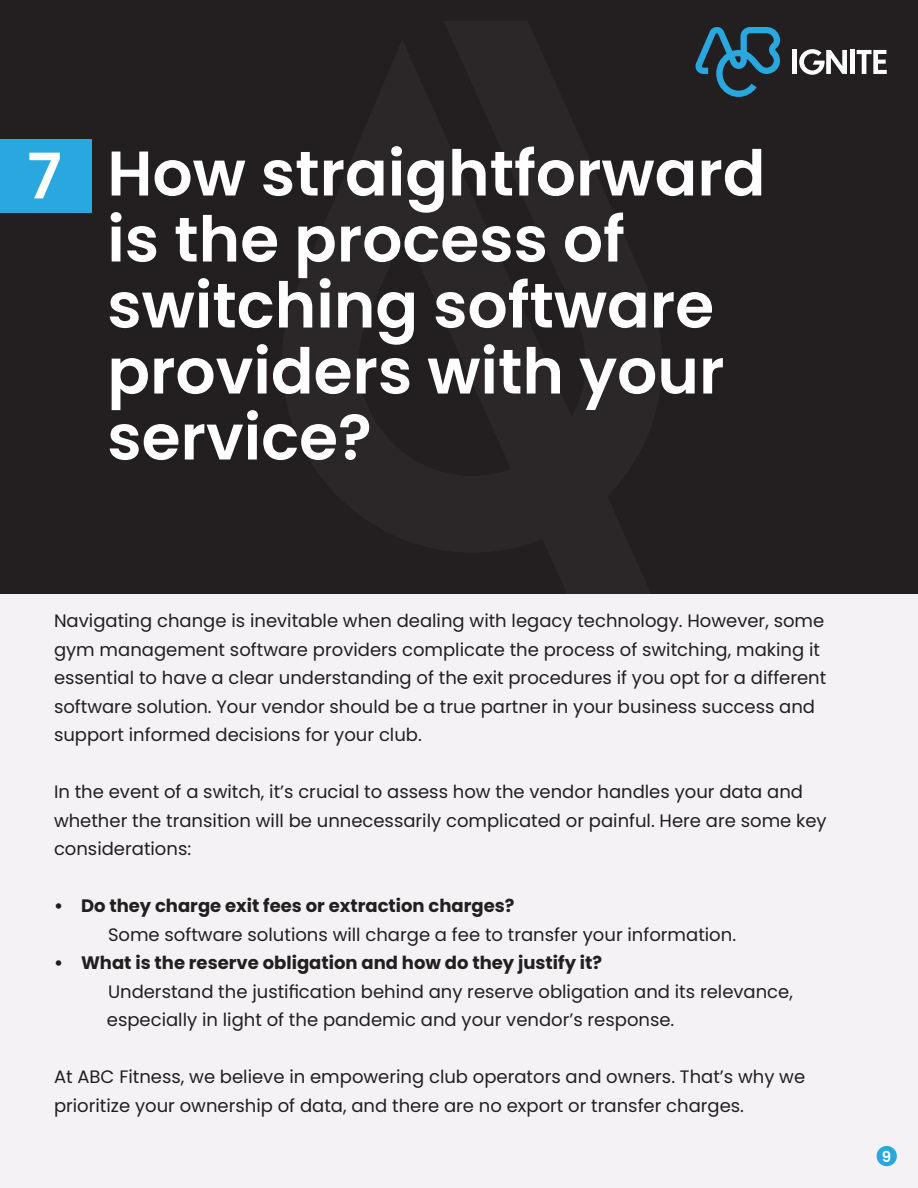
<style>
.page{position:relative;width:918px;height:1188px;background:#f5f2f5}
.page>*{position:absolute;margin:0;border:0;box-sizing:border-box;transform-origin:0 0}
.t1{font:600 63px/66px "Poppins";color:#fff}
.t2{font:18px/28.5px "Poppins";color:#211f1f}
.t3{font:700 18px "Poppins";color:#211f1f}
.t4{font:600 15px "Poppins";color:#fff}
</style>
<div class="page">
<div style="left:0;top:0;width:918px;height:594px;background:#231f20"></div>
<div style="left:877px;top:1146px;width:20px;height:20px;background:#29a8e0;border-radius:50%"></div>
<div style="left:792px;top:50px;width:5px;height:24px;background:#fff"></div>
<svg style="left:799px;top:49px;width:48px;height:26px"></svg>
<div style="left:850px;top:50px;width:5px;height:24px;background:#fff"></div>
<svg style="left:857px;top:50px;width:30px;height:24px"></svg>
<svg style="left:695px;top:27px;width:85px;height:70px"></svg>
<div style="left:0;top:139px;width:92px;height:73px;background:#29a8e0"></div>
<p class="t1" style="left:27px;top:144px;width:36px">7</p>
<p class="t1" style="left:107px;top:141px;width:660px">How straightforward is the process of switching software providers with your service?</p>
<p class="t2" style="left:54px;top:607px;width:774px">Navigating change is inevitable when dealing with legacy technology. However, some gym management software providers complicate the process of switching, making it essential to have a clear understanding of the exit procedures if you opt for a different software solution. Your vendor should be a true partner in your business success and</p>
<p class="t2" style="left:54px;top:721px;width:369px">support informed decisions for your club.</p>
<p class="t2" style="left:54px;top:778px;width:774px">In the event of a switch, it’s crucial to assess how the vendor handles your data and whether the transition will be unnecessarily complicated or painful. Here are some key</p>
<p class="t2" style="left:54px;top:835px;width:139px">considerations:</p>
<p class="t3" style="left:54px;top:896px;width:462px">• Do they charge exit fees or extraction charges?</p>
<p class="t2" style="left:108px;top:921px;width:630px">Some software solutions will charge a fee to transfer your information.</p>
<p class="t3" style="left:54px;top:953px;width:550px">• What is the reserve obligation and how do they justify it?</p>
<p class="t2" style="left:108px;top:978px;width:686px">Understand the justification behind any reserve obligation and its relevance,</p>
<p class="t2" style="left:107px;top:1006px;width:569px">especially in light of the pandemic and your vendor’s response.</p>
<p class="t2" style="left:54px;top:1063px;width:753px">At ABC Fitness, we believe in empowering club operators and owners. That’s why we</p>
<p class="t2" style="left:54px;top:1092px;width:692px">prioritize your ownership of data, and there are no export or transfer charges.</p>
<p class="t4" style="left:882px;top:1148px;width:11px">9</p>
</div>
